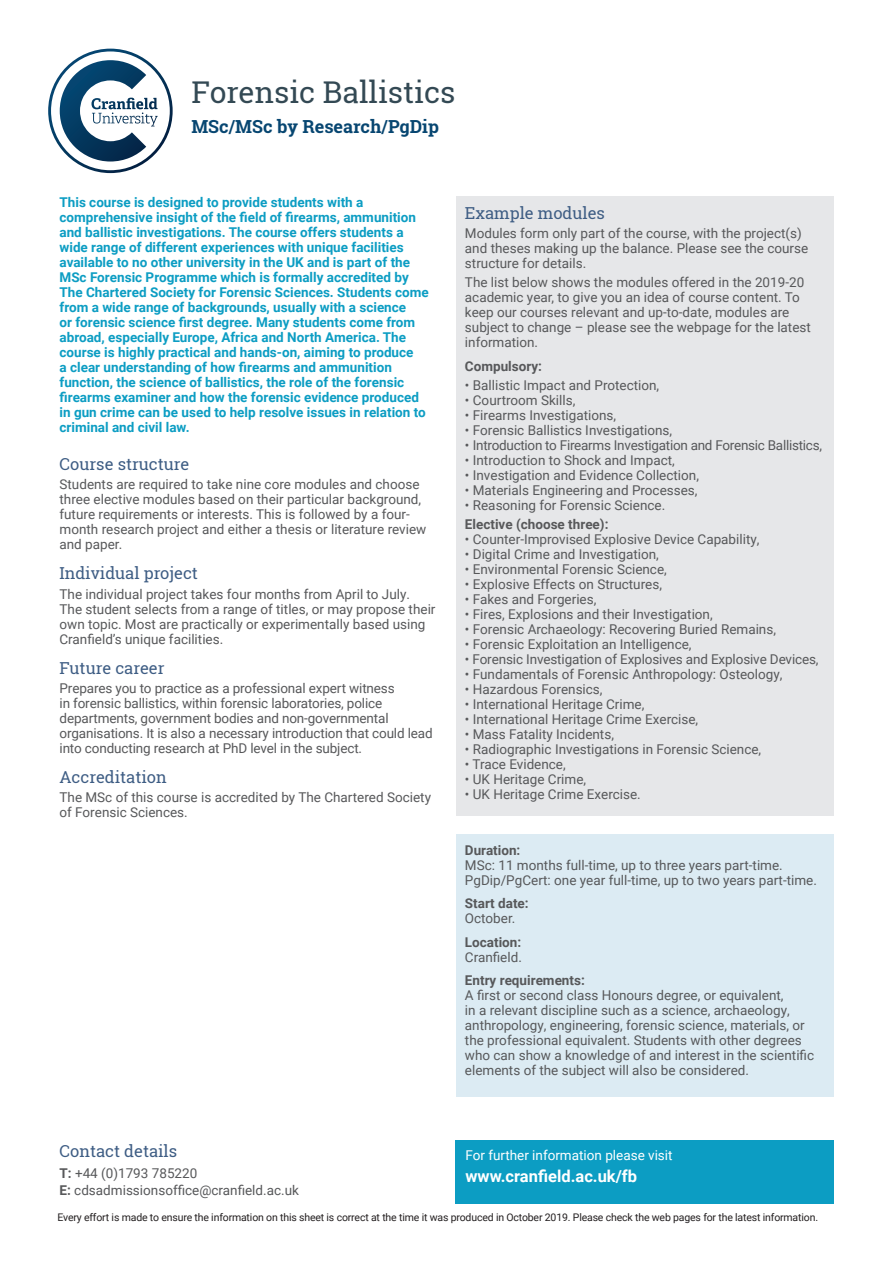
<style>
.page{position:relative;width:893px;height:1263px;background:#fff}
.page>*{position:absolute;margin:0;border:0;box-sizing:border-box;transform-origin:0 0}
.t1{font:30px "Roboto Slab";color:#334954}
.t2{font:700 18px "Roboto Slab";color:#074671}
.Para_heading{font:16.5px "Roboto Slab";color:#3e5d84}
.t3{font:700 16.5px "Roboto";color:#fff}
.Text{font:13.5px/15px "Roboto";color:#57585a}
.t4{font:700 13.5px/15px "Roboto";color:#0c9dc3}
.Para_heading-2{font:700 13.5px "Roboto";color:#57585a}
.Text-2{font:13.5px "Roboto";letter-spacing:-.02em;color:#57585a}
.t5{font:13.5px "Roboto";color:#fff}
.t6{font:10.5px "Roboto";letter-spacing:-.015em;color:#231f20}
.s1{font-weight:700}
</style>
<div class="page">
<div style="left:455px;top:1140px;width:378px;height:63px;background:#0c9dc3"></div>
<svg style="left:48px;top:49px;width:125px;height:124px"></svg>
<div style="left:456px;top:834px;width:378px;height:263px;background:#dcebf3"></div>
<div style="left:456px;top:197px;width:378px;height:619px;background:#e6e7e9"></div>
<p class="t1" style="left:191px;top:72px;width:266px">Forensic Ballistics</p>
<p class="t2" style="left:191px;top:115px;width:249px">MSc/MSc by Research/PgDip</p>
<p class="t4" style="left:60px;top:194px;width:371px">This course is designed to provide students with a comprehensive insight of the field of firearms, ammunition and ballistic investigations. The course offers students a wide range of different experiences with unique facilities available to no other university in the UK and is part of the MSc Forensic Programme which is formally accredited by The Chartered Society for Forensic Sciences. Students come from a wide range of backgrounds, usually with a science<br>or forensic science first degree. Many students come from abroad, especially Europe, Africa and North America. The course is highly practical and hands-on, aiming to produce<br>a clear understanding of how firearms and ammunition function, the science of ballistics, the role of the forensic firearms examiner and how the forensic evidence produced in gun crime can be used to help resolve issues in relation to criminal and civil law.</p>
<p class="Para_heading" style="left:60px;top:453px;width:131px">Course structure</p>
<p class="Text" style="left:60px;top:477px;width:368px">Students are required to take nine core modules and choose three elective modules based on their particular background, future requirements or interests. This is followed by a four&shy;month research project and either a thesis or literature review and paper.</p>
<p class="Para_heading" style="left:60px;top:562px;width:140px">Individual project</p>
<p class="Text" style="left:60px;top:586px;width:377px">The individual project takes four months from April to July.<br>The student selects from a range of titles, or may propose their own topic. Most are practically or experimentally based using Cranfield’s unique facilities.</p>
<p class="Para_heading" style="left:60px;top:656px;width:107px">Future career</p>
<p class="Text" style="left:60px;top:680px;width:375px">Prepares you to practice as a professional expert witness<br>in forensic ballistics, within forensic laboratories, police departments, government bodies and non-governmental organisations. It is also a necessary introduction that could lead into conducting research at PhD level in the subject.</p>
<p class="Para_heading" style="left:60px;top:766px;width:109px">Accreditation</p>
<p class="Text" style="left:60px;top:789px;width:373px">The MSc of this course is accredited by The Chartered Society of Forensic Sciences.</p>
<p class="Para_heading" style="left:465px;top:201px;width:142px">Example modules</p>
<p class="Text" style="left:465px;top:225px;width:345px">Modules form only part of the course, with the project(s) and theses making up the balance. Please see the course structure for details.</p>
<p class="Text" style="left:465px;top:274px;width:347px">The list below shows the modules offered in the 2019-20 academic year, to give you an idea of course content. To keep our courses relevant and up-to-date, modules are subject to change – please see the webpage for the latest information.</p>
<p class="Para_heading-2" style="left:465px;top:356px;width:78px">Compulsory:</p>
<p class="Text" style="left:465px;top:377px;width:196px">• Ballistic Impact and Protection,</p>
<p class="Text" style="left:465px;top:392px;width:112px">• Courtroom Skills,</p>
<p class="Text" style="left:465px;top:407px;width:153px">• Firearms Investigations,</p>
<p class="Text" style="left:465px;top:422px;width:209px">• Forensic Ballistics Investigations,</p>
<p class="Text-2" style="left:465px;top:436px;width:359px">• Introduction to Firearms Investigation and Forensic Ballistics,</p>
<p class="Text" style="left:465px;top:452px;width:211px">• Introduction to Shock and Impact,</p>
<p class="Text" style="left:465px;top:467px;width:236px">• Investigation and Evidence Collection,</p>
<p class="Text" style="left:465px;top:482px;width:234px">• Materials Engineering and Processes,</p>
<p class="Text" style="left:465px;top:497px;width:202px">• Reasoning for Forensic Science.</p>
<p class="Para_heading-2" style="left:465px;top:515px;width:145px">Elective (choose three):</p>
<p class="Text" style="left:465px;top:531px;width:296px">• Counter-Improvised Explosive Device Capability,</p>
<p class="Text" style="left:465px;top:546px;width:195px">• Digital Crime and Investigation,</p>
<p class="Text" style="left:465px;top:561px;width:203px">• Environmental Forensic Science,</p>
<p class="Text" style="left:465px;top:576px;width:199px">• Explosive Effects on Structures,</p>
<p class="Text" style="left:465px;top:591px;width:133px">• Fakes and Forgeries,</p>
<p class="Text" style="left:465px;top:606px;width:249px">• Fires, Explosions and their Investigation,</p>
<p class="Text" style="left:465px;top:621px;width:313px">• Forensic Archaeology: Recovering Buried Remains,</p>
<p class="Text" style="left:465px;top:636px;width:228px">• Forensic Exploitation an Intelligence,</p>
<p class="Text" style="left:465px;top:651px;width:355px">• Forensic Investigation of Explosives and Explosive Devices,</p>
<p class="Text" style="left:465px;top:666px;width:319px">• Fundamentals of Forensic Anthropology: Osteology,</p>
<p class="Text" style="left:465px;top:681px;width:139px">• Hazardous Forensics,</p>
<p class="Text" style="left:465px;top:696px;width:181px">• International Heritage Crime,</p>
<p class="Text" style="left:465px;top:711px;width:235px">• International Heritage Crime Exercise,</p>
<p class="Text" style="left:465px;top:726px;width:151px">• Mass Fatality Incidents,</p>
<p class="Text" style="left:465px;top:741px;width:298px">• Radiographic Investigations in Forensic Science,</p>
<p class="Text" style="left:465px;top:756px;width:102px">• Trace Evidence,</p>
<p class="Text" style="left:465px;top:771px;width:123px">• UK Heritage Crime,</p>
<p class="Text" style="left:465px;top:786px;width:177px">• UK Heritage Crime Exercise.</p>
<p class="Para_heading-2" style="left:465px;top:840px;width:57px">Duration:</p>
<p class="Text" style="left:465px;top:857px;width:354px">MSc: 11 months full-time, up to three years part-time.<br>PgDip/PgCert: one year full-time, up to two years part-time.</p>
<p class="Para_heading-2" style="left:465px;top:894px;width:65px">Start date:</p>
<p class="Text" style="left:465px;top:910px;width:52px">October.</p>
<p class="Para_heading-2" style="left:465px;top:932px;width:58px">Location:</p>
<p class="Text" style="left:465px;top:949px;width:58px">Cranfield.</p>
<p class="Para_heading-2" style="left:465px;top:971px;width:121px">Entry requirements:</p>
<p class="Text" style="left:465px;top:987px;width:351px">A first or second class Honours degree, or equivalent,<br>in a relevant discipline such as a science, archaeology, anthropology, engineering, forensic science, materials, or the professional equivalent. Students with other degrees who can show a knowledge of and interest in the scientific elements of the subject will also be considered.</p>
<p class="Para_heading" style="left:60px;top:1140px;width:119px">Contact details</p>
<p class="Text" style="left:60px;top:1165px;width:139px"><span class="s1">T:</span> +44 (0)1793 785220</p>
<p class="Text" style="left:60px;top:1182px;width:241px"><span class="s1">E:</span> cdsadmissionsoffice@cranfield.ac.uk</p>
<p class="t5" style="left:465px;top:1145px;width:209px">For further information please visit</p>
<p class="t3" style="left:465px;top:1164px;width:173px">www.cranfield.ac.uk/fb</p>
<p class="t6" style="left:57px;top:1210px;width:762px">Every effort is made to ensure the information on this sheet is correct at the time it was produced in October 2019. Please check the web pages for the latest information.</p>
</div>
